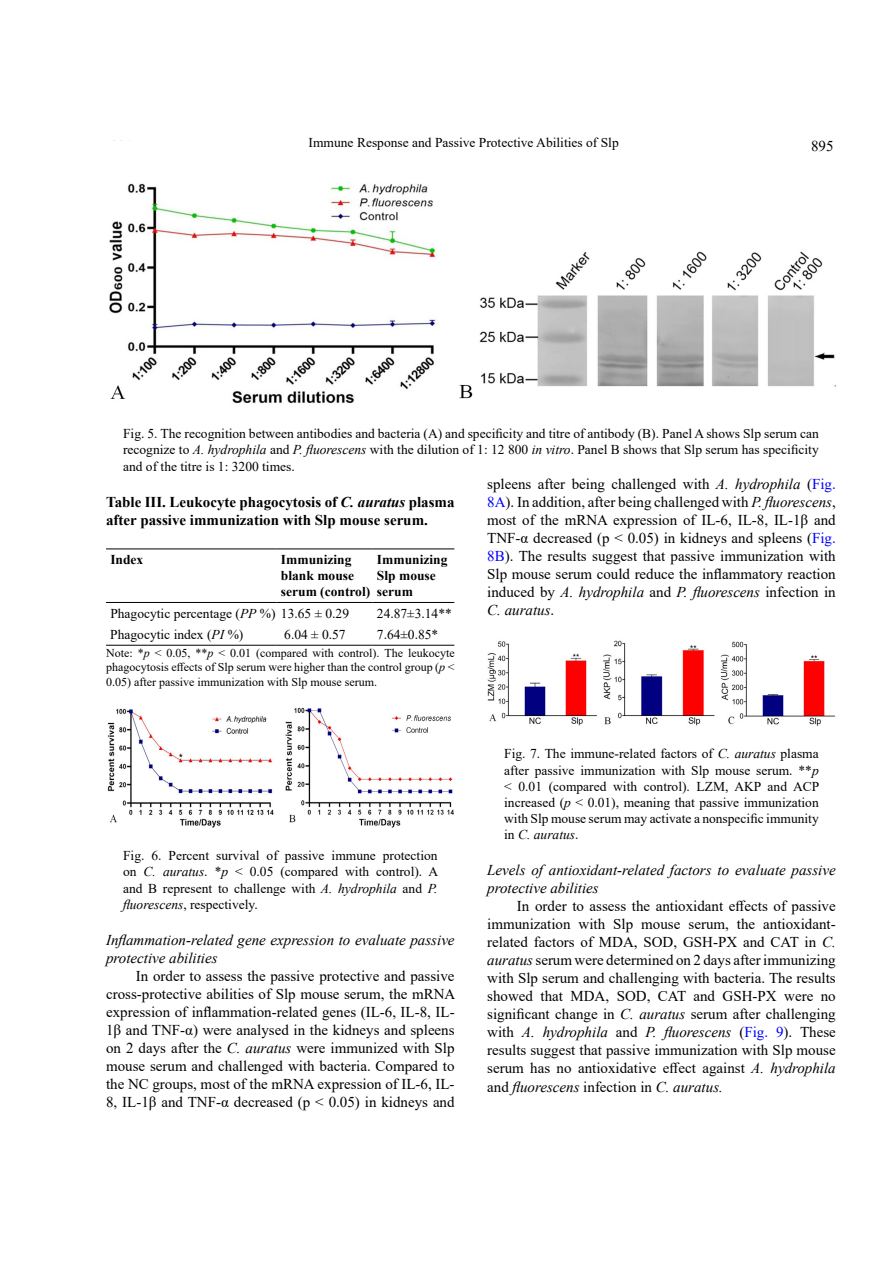
<style>
.page{position:relative;width:893px;height:1263px;background:#fff}
.page>*{position:absolute;margin:0;border:0;box-sizing:border-box;transform-origin:0 0}
.t1{font:15px/18px "Times New Roman";color:#000;text-align:justify}
.t2{font:italic 15px/18px "Times New Roman";color:#000}
.t3{font:700 15px/18px "Times New Roman";color:#000}
.t4{font:13.5px/16.2px "Times New Roman";color:#000;text-align:justify}
.t5{font:700 13.5px/16.2px "Times New Roman";color:#000}
.t6{font:12px/14.4px "Times New Roman";color:#000;text-align:justify}
.s1{font-style:italic}
.s2{color:#00f}
</style>
<div class="page">
<img style="left:109px;top:183px;width:727px;height:221px">
<hr style="left:106px;top:645px;width:171px;height:1px;background:#000">
<hr style="left:277px;top:645px;width:96px;height:1px;background:#000">
<hr style="left:373px;top:645px;width:81px;height:1px;background:#000">
<hr style="left:106px;top:548px;width:171px;height:1px;background:#000">
<hr style="left:277px;top:548px;width:96px;height:1px;background:#000">
<hr style="left:373px;top:548px;width:81px;height:1px;background:#000">
<hr style="left:106px;top:602px;width:171px;height:1px;background:#000">
<hr style="left:277px;top:602px;width:96px;height:1px;background:#000">
<hr style="left:373px;top:602px;width:81px;height:1px;background:#000">
<img style="left:107px;top:707px;width:347px;height:121px">
<img style="left:487px;top:640px;width:348px;height:86px">
<p class="t4" style="left:309px;top:134px;width:312px">Immune Response and Passive Protective Abilities of Slp</p>
<p class="t1" style="left:811px;top:137px;width:24px">895</p>
<p class="t4" style="left:123px;top:425px;width:697px">Fig. 5. The recognition between antibodies and bacteria (A) and specificity and titre of antibody (B). Panel A shows Slp serum can recognize to <span class="s1">A. hydrophila</span> and <span class="s1">P. fluorescens</span> with the dilution of 1: 12 800 <span class="s1">in vitro</span>. Panel B shows that Slp serum has specificity and of the titre is 1: 3200 times.</p>
<p class="t3" style="left:106px;top:492px;width:350px">Table III. Leukocyte phagocytosis of <span class="s1">C. auratus</span> plasma after passive immunization with Slp mouse serum.</p>
<p class="t5" style="left:110px;top:551px;width:35px">Index</p>
<p class="t5" style="left:281px;top:551px;width:91px">Immunizing blank mouse serum (control)</p>
<p class="t5" style="left:377px;top:551px;width:72px">Immunizing<br>Slp mouse serum</p>
<p class="t4" style="left:110px;top:605px;width:240px">Phagocytic percentage (<span class="s1">PP</span> %) 13.65 ± 0.29</p>
<p class="t4" style="left:377px;top:605px;width:76px">24.87±3.14**</p>
<p class="t4" style="left:110px;top:626px;width:135px">Phagocytic index (<span class="s1">PI</span> %)</p>
<p class="t4" style="left:284px;top:626px;width:63px">6.04 ± 0.57</p>
<p class="t4" style="left:377px;top:626px;width:63px">7.64±0.85*</p>
<p class="t6" style="left:106px;top:645px;width:350px">Note: *<span class="s1">p</span> &lt; 0.05, **<span class="s1">p</span> &lt; 0.01 (compared with control). The leukocyte phagocytosis effects of Slp serum were higher than the control group (<span class="s1">p</span> &lt; 0.05) after passive immunization with Slp mouse serum.</p>
<p class="t1" style="left:487px;top:474px;width:350px">spleens after being challenged with <span class="s1">A. hydrophila</span> (<span class="s2">Fig.<br>8A</span>). In addition, after being challenged with <span class="s1">P. fluorescens</span>, most of the mRNA expression of IL-6, IL-8, IL-1β and TNF-α decreased (p &lt; 0.05) in kidneys and spleens (<span class="s2">Fig.<br>8B</span>). The results suggest that passive immunization with Slp mouse serum could reduce the inflammatory reaction induced by <span class="s1">A. hydrophila</span> and <span class="s1">P. fluorescens</span> infection in <span class="s1">C. auratus</span>.</p>
<p class="t4" style="left:123px;top:847px;width:317px">Fig. 6. Percent survival of passive immune protection on <span class="s1">C. auratus</span>. *<span class="s1">p</span> &lt; 0.05 (compared with control). A and B represent to challenge with <span class="s1">A. hydrophila</span> and <span class="s1">P. fluorescens</span>, respectively.</p>
<p class="t2" style="left:106px;top:930px;width:350px">Inflammation-related gene expression to evaluate passive protective abilities</p>
<p class="t1" style="left:106px;top:966px;width:351px;text-indent:30px">In order to assess the passive protective and passive cross-protective abilities of Slp mouse serum, the mRNA expression of inflammation-related genes (IL-6, IL-8, IL-1β and TNF-α) were analysed in the kidneys and spleens on 2 days after the <span class="s1">C. auratus</span> were immunized with Slp mouse serum and challenged with bacteria. Compared to the NC groups, most of the mRNA expression of IL-6, IL-8, IL-1β and TNF-α decreased (p &lt; 0.05) in kidneys and</p>
<p class="t4" style="left:504px;top:745px;width:317px">Fig. 7. The immune-related factors of <span class="s1">C. auratus</span> plasma after passive immunization with Slp mouse serum. **<span class="s1">p </span>&lt; 0.01 (compared with control). LZM, AKP and ACP increased (<span class="s1">p</span> &lt; 0.01), meaning that passive immunization with Slp mouse serum may activate a nonspecific immunity in <span class="s1">C. auratus</span>.</p>
<p class="t2" style="left:487px;top:861px;width:350px">Levels of antioxidant-related factors to evaluate passive protective abilities</p>
<p class="t1" style="left:487px;top:897px;width:350px;text-indent:30px">In order to assess the antioxidant effects of passive immunization with Slp mouse serum, the antioxidant&shy;related factors of MDA, SOD, GSH-PX and CAT in <span class="s1">C. auratus</span> serum were determined on 2 days after immunizing with Slp serum and challenging with bacteria. The results showed that MDA, SOD, CAT and GSH-PX were no significant change in <span class="s1">C. auratus</span> serum after challenging with <span class="s1">A. hydrophila</span> and <span class="s1">P. fluorescens</span> (<span class="s2">Fig. 9</span>). These results suggest that passive immunization with Slp mouse serum has no antioxidative effect against <span class="s1">A. hydrophila </span>and <span class="s1">fluorescens</span> infection in <span class="s1">C. auratus.</span></p>
</div>
